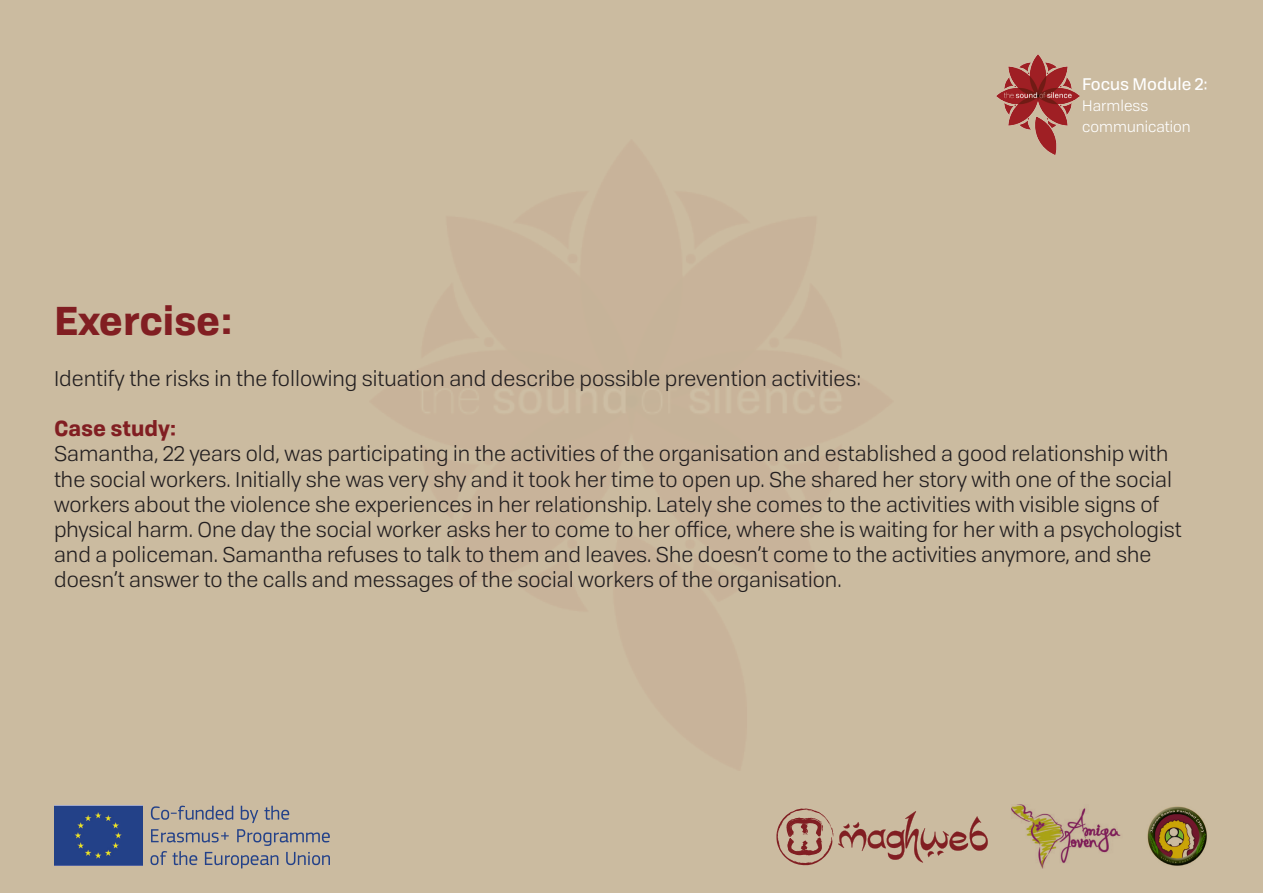
<style>
.page{position:relative;width:1263px;height:893px;background:#cbbba0}
.page>*{position:absolute;margin:0;border:0;box-sizing:border-box;transform-origin:0 0}
.Stile_di_paragrafo_1{font:700 39px "Tofino Personal";color:#811e22}
.Stile_di_paragrafo_1-2{font:21px/25.2px "Tofino Personal";color:#231f20}
.Stile_di_paragrafo_1-3{font:700 21px "Tofino Personal";color:#811e22}
.t1{font:16.5px "Tofino Personal";color:#fff}
.t2{font:15px/21px "Tofino Personal";color:#fff}
</style>
<div class="page">
<img style="left:996px;top:54px;width:83px;height:100px">
<img style="left:1147px;top:806px;width:60px;height:60px">
<img style="left:1011px;top:805px;width:110px;height:64px">
<svg style="left:151px;top:806px;width:82px;height:14px"></svg>
<svg style="left:241px;top:806px;width:17px;height:17px"></svg>
<svg style="left:264px;top:806px;width:25px;height:14px"></svg>
<svg style="left:151px;top:829px;width:78px;height:13px"></svg>
<svg style="left:237px;top:829px;width:93px;height:17px"></svg>
<svg style="left:150px;top:851px;width:47px;height:14px"></svg>
<svg style="left:205px;top:852px;width:73px;height:16px"></svg>
<svg style="left:286px;top:852px;width:44px;height:13px"></svg>
<div style="left:54px;top:806px;width:89px;height:59px;background:#234188"></div>
<svg style="left:776px;top:808px;width:212px;height:58px"></svg>
<p class="t1" style="left:1082px;top:71px;width:127px">Focus Module 2:</p>
<p class="t2" style="left:1082px;top:94px;width:110px">Harmless communication</p>
<p class="Stile_di_paragrafo_1" style="left:54px;top:289px;width:180px">Exercise:</p>
<p class="Stile_di_paragrafo_1-2" style="left:54px;top:364px;width:809px">Identify the risks in the following situation and describe possible prevention activities:</p>
<p class="Stile_di_paragrafo_1-3" style="left:54px;top:411px;width:124px">Case study:</p>
<p class="Stile_di_paragrafo_1-2" style="left:54px;top:440px;width:1129px">Samantha, 22 years old, was participating in the activities of the organisation and established a good relationship with the social workers. Initially she was very shy and it took her time to open up. She shared her story with one of the social workers about the violence she experiences in her relationship. Lately she comes to the activities with visible signs of physical harm. One day the social worker asks her to come to her office, where she is waiting for her with a psychologist and a policeman. Samantha refuses to talk to them and leaves. She doesn’t come to the activities anymore, and she doesn’t answer to the calls and messages of the social workers of the organisation.</p>
</div>
